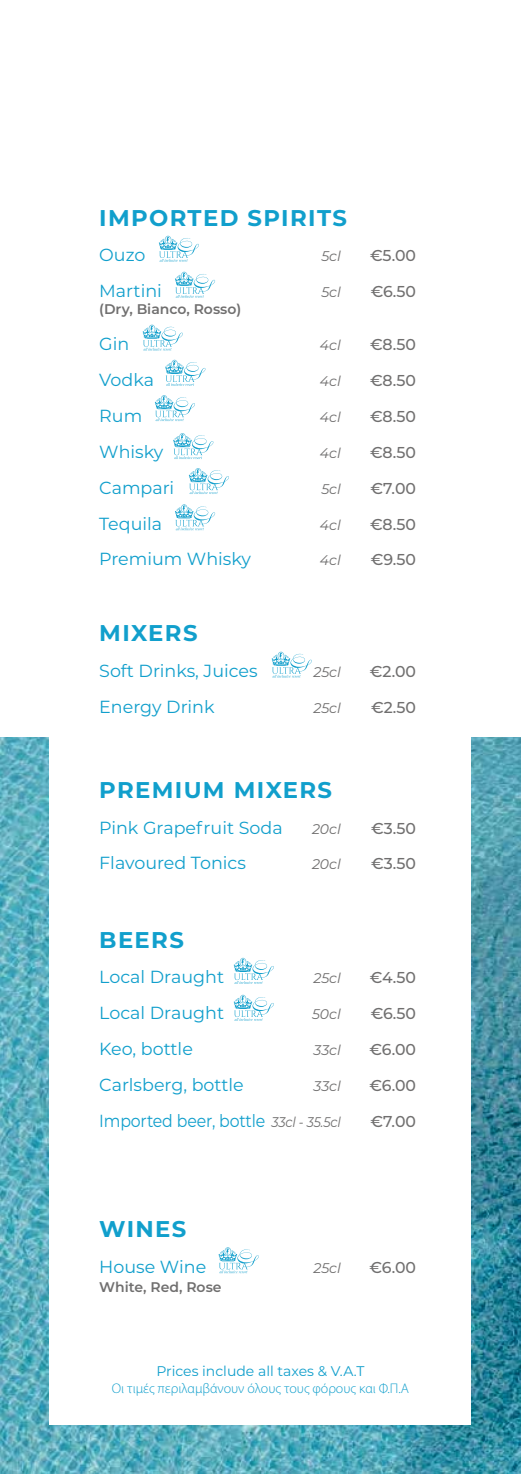
<style>
.page{position:relative;width:521px;height:1474px;background:#fff}
.page>*{position:absolute;margin:0;border:0;box-sizing:border-box;transform-origin:0 0}
.t1{font:700 22.75px "Montserrat";letter-spacing:.06em;color:#119fcc}
.t2{font:17.5px "Montserrat";color:#119fcc}
.t3{font:17.5px "Montserrat";color:#119fcc;scale:.9 1}
.t4{font:500 15.75px "Montserrat";color:#706f6f}
.t5{font:italic 14px "Montserrat";color:#706f6f}
.t6{font:300 14px "Myriad Pro";color:#119fcc}
.t7{font:600 14px "Montserrat";color:#706f6f}
.t8{font:14px "Montserrat";color:#119fcc}
.s1{font-style:italic;font-size:14px;color:#706f6f}
</style>
<div class="page">
<img style="left:0;top:737px;width:521px;height:736px">
<div style="left:50px;top:50px;width:421px;height:1374px;background:#fff"></div>
<svg style="left:159px;top:236px;width:40px;height:26px"></svg>
<svg style="left:175px;top:272px;width:40px;height:26px"></svg>
<svg style="left:143px;top:324px;width:40px;height:26px"></svg>
<svg style="left:165px;top:360px;width:40px;height:26px"></svg>
<svg style="left:155px;top:395px;width:40px;height:26px"></svg>
<svg style="left:173px;top:433px;width:40px;height:26px"></svg>
<svg style="left:189px;top:468px;width:40px;height:26px"></svg>
<svg style="left:175px;top:504px;width:40px;height:26px"></svg>
<svg style="left:272px;top:651px;width:40px;height:26px"></svg>
<svg style="left:234px;top:957px;width:40px;height:26px"></svg>
<svg style="left:234px;top:994px;width:40px;height:26px"></svg>
<svg style="left:219px;top:1247px;width:40px;height:26px"></svg>
<h1 class="t1" style="left:99px;top:201px;width:249px">IMPORTED SPIRITS</h1>
<p class="t2" style="left:99px;top:243px;width:48px">Ouzo</p>
<p class="t5" style="left:321px;top:247px;width:21px">5cl</p>
<p class="t4" style="left:370px;top:245px;width:47px">€5.00</p>
<p class="t2" style="left:99px;top:279px;width:64px">Martini</p>
<p class="t5" style="left:321px;top:283px;width:21px">5cl</p>
<p class="t4" style="left:371px;top:281px;width:47px">€6.50</p>
<p class="t7" style="left:99px;top:299px;width:144px">(Dry, Bianco, Rosso)</p>
<p class="t2" style="left:99px;top:332px;width:32px">Gin</p>
<p class="t5" style="left:320px;top:335px;width:22px">4cl</p>
<p class="t4" style="left:370px;top:333px;width:47px">€8.50</p>
<p class="t2" style="left:99px;top:368px;width:56px">Vodka</p>
<p class="t5" style="left:320px;top:371px;width:22px">4cl</p>
<p class="t4" style="left:370px;top:369px;width:47px">€8.50</p>
<p class="t2" style="left:99px;top:403px;width:44px">Rum</p>
<p class="t5" style="left:320px;top:407px;width:22px">4cl</p>
<p class="t4" style="left:370px;top:405px;width:47px">€8.50</p>
<p class="t2" style="left:99px;top:439px;width:66px">Whisky</p>
<p class="t5" style="left:320px;top:443px;width:22px">4cl</p>
<p class="t4" style="left:370px;top:441px;width:47px">€8.50</p>
<p class="t2" style="left:99px;top:475px;width:77px">Campari</p>
<p class="t5" style="left:321px;top:479px;width:21px">5cl</p>
<p class="t4" style="left:370px;top:477px;width:47px">€7.00</p>
<p class="t2" style="left:99px;top:511px;width:65px">Tequila</p>
<p class="t5" style="left:320px;top:515px;width:22px">4cl</p>
<p class="t4" style="left:370px;top:513px;width:47px">€8.50</p>
<p class="t2" style="left:99px;top:547px;width:153px">Premium Whisky</p>
<p class="t5" style="left:320px;top:551px;width:22px">4cl</p>
<p class="t4" style="left:371px;top:549px;width:47px">€9.50</p>
<h1 class="t1" style="left:99px;top:617px;width:100px">MIXERS</h1>
<p class="t2" style="left:99px;top:659px;width:160px">Soft Drinks, Juices</p>
<p class="t5" style="left:313px;top:662px;width:29px">25cl</p>
<p class="t4" style="left:370px;top:660px;width:48px">€2.00</p>
<p class="t2" style="left:99px;top:695px;width:117px">Energy Drink</p>
<p class="t5" style="left:313px;top:698px;width:29px">25cl</p>
<p class="t4" style="left:371px;top:696px;width:46px">€2.50</p>
<h1 class="t1" style="left:99px;top:773px;width:234px">PREMIUM MIXERS</h1>
<p class="t2" style="left:99px;top:815px;width:185px">Pink Grapefruit Soda</p>
<p class="t5" style="left:312px;top:819px;width:30px">20cl</p>
<p class="t4" style="left:371px;top:817px;width:46px">€3.50</p>
<p class="t2" style="left:99px;top:851px;width:148px">Flavoured Tonics</p>
<p class="t5" style="left:312px;top:854px;width:30px">20cl</p>
<p class="t4" style="left:371px;top:852px;width:46px">€3.50</p>
<h1 class="t1" style="left:99px;top:923px;width:86px">BEERS</h1>
<p class="t2" style="left:99px;top:965px;width:126px">Local Draught</p>
<p class="t5" style="left:313px;top:968px;width:29px">25cl</p>
<p class="t4" style="left:370px;top:966px;width:48px">€4.50</p>
<p class="t2" style="left:99px;top:1001px;width:126px">Local Draught</p>
<p class="t5" style="left:312px;top:1004px;width:30px">50cl</p>
<p class="t4" style="left:371px;top:1002px;width:47px">€6.50</p>
<p class="t2" style="left:99px;top:1036px;width:95px">Keo, bottle</p>
<p class="t5" style="left:313px;top:1040px;width:29px">33cl</p>
<p class="t4" style="left:369px;top:1038px;width:48px">€6.00</p>
<p class="t2" style="left:99px;top:1072px;width:146px">Carlsberg, bottle</p>
<p class="t5" style="left:313px;top:1076px;width:29px">33cl</p>
<p class="t4" style="left:369px;top:1074px;width:48px">€6.00</p>
<p class="t3" style="left:99px;top:1108px;width:270px">Imported beer, bottle <span class="s1">33cl - 35.5cl</span></p>
<p class="t4" style="left:370px;top:1110px;width:47px">€7.00</p>
<h1 class="t1" style="left:99px;top:1212px;width:89px">WINES</h1>
<p class="t2" style="left:99px;top:1254px;width:108px">House Wine</p>
<p class="t5" style="left:313px;top:1258px;width:29px">25cl</p>
<p class="t4" style="left:369px;top:1256px;width:48px">€6.00</p>
<p class="t7" style="left:99px;top:1276px;width:124px">White, Red, Rose</p>
<p class="t8" style="left:156px;top:1361px;width:209px">Prices include all taxes &amp; V.A.T</p>
<p class="t6" style="left:112px;top:1380px;width:299px">Οι τιμές περιλαμβάνουν όλους τους φόρους και Φ.Π.Α</p>
</div>
